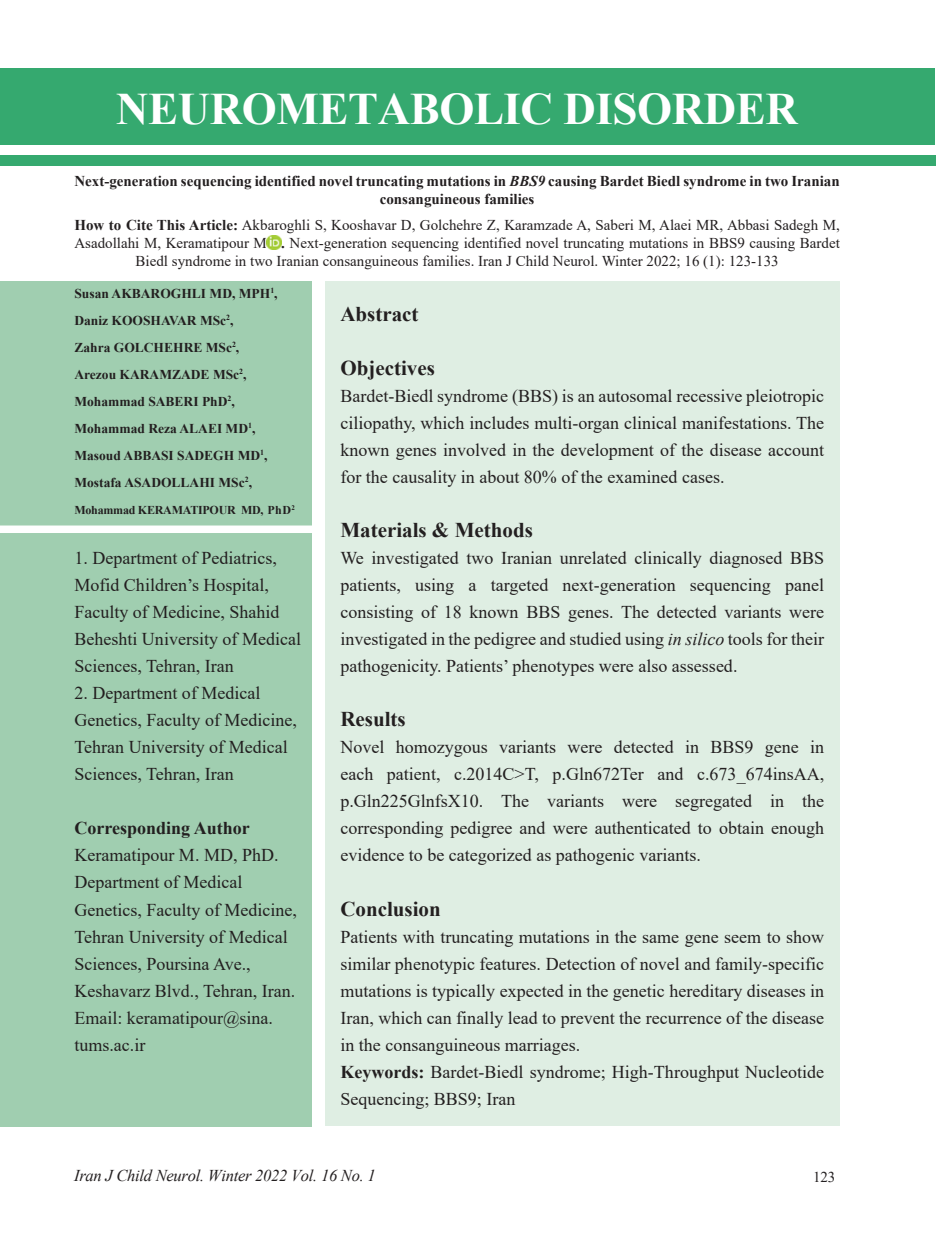
<style>
.page{position:relative;width:936px;height:1234px;background:#fff}
.page>*{position:absolute;margin:0;border:0;box-sizing:border-box;transform-origin:0 0}
.Titr1{font:700 45px "Times New Roman";letter-spacing:-.01em;color:#fff}
.titr2{font:700 21px "Times New Roman";color:#231f20}
.matn{font:18px/27px "Times New Roman";color:#231f20}
.matn-2{font:700 18px "Times New Roman";color:#231f20}
.t1{font:italic 16.5px "Times New Roman";letter-spacing:-.015em;color:#231f20}
.t2{font:15px/18px "Times New Roman";color:#231f20;text-align:center}
.t3{font:700 15px/18px "Times New Roman";color:#231f20;text-align:center}
.t4{font:700 13.5px "Times New Roman";color:#231f20}
.t5{font:700 12px "Times New Roman";letter-spacing:-.02em;color:#231f20}
.s1{font-style:italic}
.s2{font-weight:700}
</style>
<div class="page">
<div style="left:0;top:281px;width:312px;height:845px;background:#a0ceb0"></div>
<div style="left:0;top:68px;width:935px;height:77px;background:#35a96f"></div>
<div style="left:1px;top:155px;width:934px;height:11px;background:#35a96f"></div>
<div style="left:325px;top:281px;width:514px;height:844px;background:#dfeee3"></div>
<div style="left:0;top:525px;width:312px;height:8px;background:#fff"></div>
<img style="left:267px;top:235px;width:14px;height:14px">
<p class="Titr1" style="left:116px;top:78px;width:683px">NEUROMETABOLIC DISORDER</p>
<p class="t3" style="left:74px;top:171px;width:766px">Next-generation sequencing identified novel truncating mutations in <span class="s1">BBS9</span> causing Bardet Biedl syndrome in two Iranian consanguineous families</p>
<p class="t2" style="left:74px;top:215px;width:766px"><span class="s2">How to Cite This Article:</span> Akbaroghli S, Kooshavar D, Golchehre Z, Karamzade A, Saberi M, Alaei MR, Abbasi Sadegh M,<br>Asadollahi M, Keramatipour M <span class="s2">.</span> Next-generation sequencing identified novel truncating mutations in BBS9 causing Bardet<br>Biedl syndrome in two Iranian consanguineous families. Iran J Child Neurol. Winter 2022; 16 (1): 123-133</p>
<p class="t4" style="left:74px;top:284px;width:205px">Susan AKBAROGHLI MD, MPH<sup>1</sup>,</p>
<p class="t4" style="left:74px;top:311px;width:161px">Daniz KOOSHAVAR MSc<sup>2</sup>,</p>
<p class="t4" style="left:74px;top:338px;width:166px">Zahra GOLCHEHRE MSc<sup>2</sup>,</p>
<p class="t4" style="left:74px;top:365px;width:174px">Arezou KARAMZADE MSc<sup>2</sup>,</p>
<p class="t4" style="left:74px;top:392px;width:162px">Mohammad SABERI PhD<sup>2</sup>,</p>
<p class="t4" style="left:74px;top:419px;width:182px">Mohammad Reza ALAEI MD<sup>1</sup>,</p>
<p class="t4" style="left:74px;top:446px;width:194px">Masoud ABBASI SADEGH MD<sup>1</sup>,</p>
<p class="t4" style="left:74px;top:473px;width:179px">Mostafa ASADOLLAHI MSc<sup>2</sup>,</p>
<p class="t5" style="left:74px;top:501px;width:222px">Mohammad KERAMATIPOUR MD, PhD<sup>2</sup></p>
<p class="matn" style="left:74px;top:544px;width:228px">1. Department of Pediatrics,<br>Mofid Children’s Hospital,<br>Faculty of Medicine, Shahid<br>Beheshti University of Medical<br>Sciences, Tehran, Iran</p>
<p class="matn" style="left:74px;top:679px;width:224px">2. Department of Medical<br>Genetics, Faculty of Medicine,<br>Tehran University of Medical<br>Sciences, Tehran, Iran</p>
<p class="matn-2" style="left:74px;top:815px;width:177px">Corresponding Author</p>
<p class="matn" style="left:74px;top:841px;width:205px">Keramatipour M. MD, PhD.</p>
<p class="matn" style="left:74px;top:868px;width:224px">Department of Medical<br>Genetics, Faculty of Medicine,<br>Tehran University of Medical<br>Sciences, Poursina Ave.,<br>Keshavarz Blvd., Tehran, Iran.</p>
<p class="matn" style="left:74px;top:1003px;width:200px">Email: keramatipour@sina. tums.ac.ir</p>
<p class="titr2" style="left:340px;top:299px;width:80px">Abstract</p>
<p class="titr2" style="left:340px;top:353px;width:96px">Objectives</p>
<p class="matn" style="left:340px;top:382px;width:485px;text-align:justify">Bardet-Biedl syndrome (BBS) is an autosomal recessive pleiotropic ciliopathy, which includes multi-organ clinical manifestations. The known genes involved in the development of the disease account for the causality in about 80% of the examined cases.</p>
<p class="titr2" style="left:340px;top:515px;width:194px">Materials &amp; Methods</p>
<p class="matn" style="left:340px;top:544px;width:485px;text-align:justify">We investigated two Iranian unrelated clinically diagnosed BBS patients, using a targeted next-generation sequencing panel consisting of 18 known BBS genes. The detected variants were investigated in the pedigree and studied using <span class="s1">in silico</span> tools for their pathogenicity. Patients’ phenotypes were also assessed.</p>
<p class="titr2" style="left:340px;top:704px;width:67px">Results</p>
<p class="matn" style="left:340px;top:733px;width:485px;text-align:justify">Novel homozygous variants were detected in BBS9 gene in each patient, c.2014C&gt;T, p.Gln672Ter and c.673_674insAA, p.Gln225GlnfsX10. The variants were segregated in the corresponding pedigree and were authenticated to obtain enough evidence to be categorized as pathogenic variants.</p>
<p class="titr2" style="left:340px;top:893px;width:102px">Conclusion</p>
<p class="matn" style="left:340px;top:922px;width:485px;text-align:justify">Patients with truncating mutations in the same gene seem to show similar phenotypic features. Detection of novel and family-specific mutations is typically expected in the genetic hereditary diseases in Iran, which can finally lead to prevent the recurrence of the disease in the consanguineous marriages.</p>
<p class="matn" style="left:340px;top:1057px;width:485px"><span class="s2">Keywords:</span> Bardet-Biedl syndrome; High-Throughput Nucleotide<br>Sequencing; BBS9; Iran</p>
<p class="t1" style="left:74px;top:1163px;width:303px">Iran J Child Neurol. Winter 2022 Vol. 16 No. 1</p>
<p class="t2" style="left:813px;top:1167px;width:24px">123</p>
</div>
